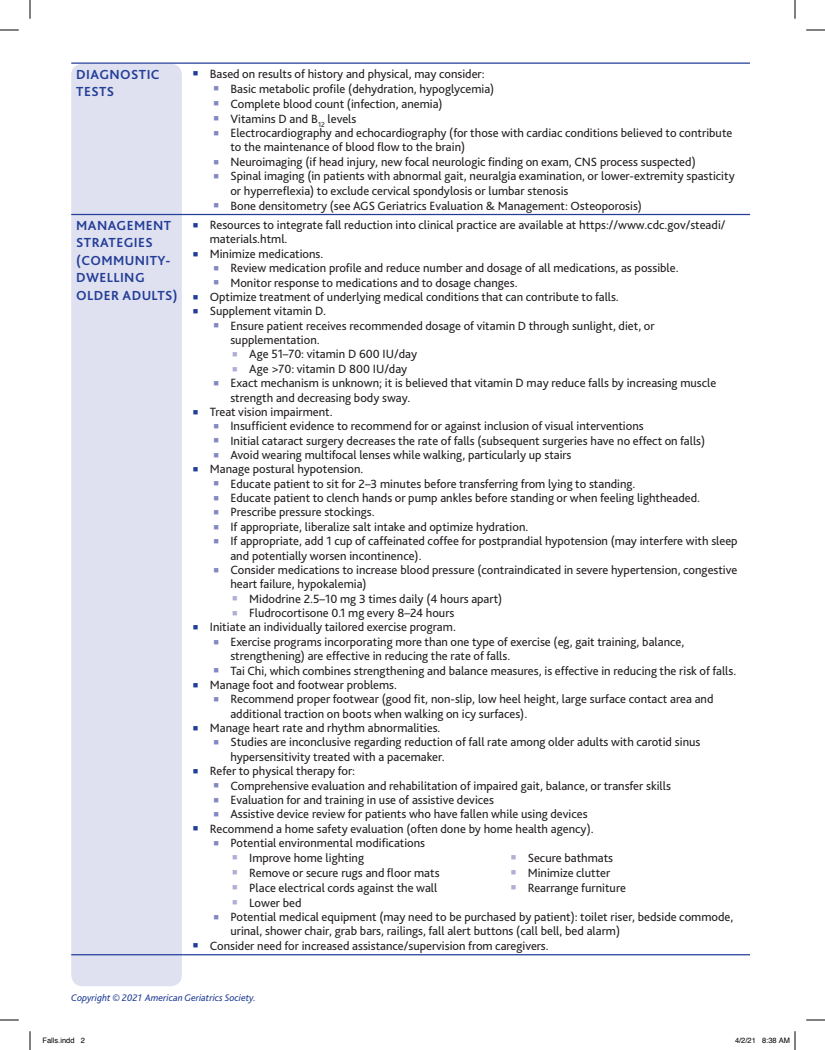
<style>
.page{position:relative;width:825px;height:1050px;background:#fff}
.page>*{position:absolute;margin:0;border:0;box-sizing:border-box;transform-origin:0 0}
.t1{font:700 13.75px/17.5px "Bliss Pro";letter-spacing:.03em;color:#233e98}
.t2{font:12.5px/14.4px "Bliss Pro";color:#231f20}
.t3{font:italic 10px "Bliss Pro";color:#233e98}
.t4{font:7.5px "Helvetica";color:#000}
.s1{color:#233e98}
.s2{color:#8587c1}
.s3{color:#afafd6}
</style>
<div class="page">
<div style="left:71px;top:64px;width:111px;height:922px;background:#e0e1f0;border-radius:11px"></div>
<hr style="left:71px;top:62px;width:112px;height:2px;background:#233e98">
<hr style="left:183px;top:62px;width:567px;height:2px;background:#233e98">
<hr style="left:71px;top:214px;width:112px;height:1px;background:#233e98">
<hr style="left:183px;top:214px;width:567px;height:1px;background:#233e98">
<hr style="left:71px;top:954px;width:112px;height:1px;background:#233e98">
<hr style="left:183px;top:954px;width:567px;height:1px;background:#233e98">
<svg style="left:0;top:29px;width:19px;height:2px"></svg>
<svg style="left:806px;top:29px;width:19px;height:2px"></svg>
<svg style="left:0;top:1019px;width:19px;height:2px"></svg>
<svg style="left:806px;top:1019px;width:19px;height:2px"></svg>
<svg style="left:29px;top:0;width:2px;height:19px"></svg>
<svg style="left:29px;top:1031px;width:2px;height:19px"></svg>
<svg style="left:794px;top:0;width:2px;height:19px"></svg>
<svg style="left:794px;top:1031px;width:2px;height:19px"></svg>
<p class="t1" style="left:76px;top:65px;width:85px">DIAGNOSTIC<br>TESTS</p>
<p class="t2" style="left:193px;top:66px;width:293px"><span class="s1">■</span> Based on results of history and physical, may consider:</p>
<p class="t2" style="left:214px;top:81px;width:282px"><span class="s2">■</span> Basic metabolic profile (dehydration, hypoglycemia)</p>
<p class="t2" style="left:214px;top:96px;width:231px"><span class="s2">■</span> Complete blood count (infection, anemia)</p>
<p class="t2" style="left:214px;top:111px;width:144px"><span class="s2">■</span> Vitamins D and B<sub>12</sub> levels</p>
<p class="t2" style="left:230px;top:125px;width:504px;text-indent:-17px"><span class="s2">■</span> Electrocardiography and echocardiography (for those with cardiac conditions believed to contribute to the maintenance of blood flow to the brain)</p>
<p class="t2" style="left:214px;top:154px;width:484px"><span class="s2">■</span> Neuroimaging (if head injury, new focal neurologic finding on exam, CNS process suspected)</p>
<p class="t2" style="left:230px;top:168px;width:506px;text-indent:-17px"><span class="s2">■</span> Spinal imaging (in patients with abnormal gait, neuralgia examination, or lower-extremity spasticity or hyperreflexia) to exclude cervical spondylosis or lumbar stenosis</p>
<p class="t2" style="left:214px;top:198px;width:430px"><span class="s2">■</span> Bone densitometry (see AGS Geriatrics Evaluation &amp; Management: Osteoporosis)</p>
<p class="t1" style="left:76px;top:216px;width:103px">MANAGEMENT<br>STRATEGIES (COMMUNITY-<br>DWELLING<br>OLDER ADULTS)</p>
<p class="t2" style="left:210px;top:217px;width:517px;text-indent:-17px"><span class="s1">■</span> Resources to integrate fall reduction into clinical practice are available at https://www.cdc.gov/steadi/ materials.html.</p>
<p class="t2" style="left:193px;top:246px;width:132px"><span class="s1">■</span> Minimize medications.</p>
<p class="t2" style="left:214px;top:260px;width:467px"><span class="s2">■</span> Review medication profile and reduce number and dosage of all medications, as possible.</p>
<p class="t2" style="left:214px;top:275px;width:306px"><span class="s2">■</span> Monitor response to medications and to dosage changes.</p>
<p class="t2" style="left:193px;top:289px;width:427px"><span class="s1">■</span> Optimize treatment of underlying medical conditions that can contribute to falls.</p>
<p class="t2" style="left:193px;top:304px;width:135px"><span class="s1">■</span> Supplement vitamin D.</p>
<p class="t2" style="left:230px;top:318px;width:426px;text-indent:-17px"><span class="s2">■</span> Ensure patient receives recommended dosage of vitamin D through sunlight, diet, or supplementation.</p>
<p class="t2" style="left:232px;top:347px;width:186px"><span class="s3">■</span> Age 51–70: vitamin D 600 IU/day</p>
<p class="t2" style="left:232px;top:361px;width:177px"><span class="s3">■</span> Age &gt;70: vitamin D 800 IU/day</p>
<p class="t2" style="left:230px;top:375px;width:487px;text-indent:-17px"><span class="s2">■</span> Exact mechanism is unknown; it is believed that vitamin D may reduce falls by increasing muscle strength and decreasing body sway.</p>
<p class="t2" style="left:193px;top:404px;width:141px"><span class="s1">■</span> Treat vision impairment.</p>
<p class="t2" style="left:214px;top:419px;width:432px"><span class="s2">■</span> Insufficient evidence to recommend for or against inclusion of visual interventions</p>
<p class="t2" style="left:214px;top:433px;width:493px"><span class="s2">■</span> Initial cataract surgery decreases the rate of falls (subsequent surgeries have no effect on falls)</p>
<p class="t2" style="left:214px;top:447px;width:359px"><span class="s2">■</span> Avoid wearing multifocal lenses while walking, particularly up stairs</p>
<p class="t2" style="left:193px;top:462px;width:172px"><span class="s1">■</span> Manage postural hypotension.</p>
<p class="t2" style="left:214px;top:476px;width:424px"><span class="s2">■</span> Educate patient to sit for 2–3 minutes before transferring from lying to standing.</p>
<p class="t2" style="left:214px;top:490px;width:488px"><span class="s2">■</span> Educate patient to clench hands or pump ankles before standing or when feeling lightheaded.</p>
<p class="t2" style="left:214px;top:505px;width:163px"><span class="s2">■</span> Prescribe pressure stockings.</p>
<p class="t2" style="left:214px;top:519px;width:316px"><span class="s2">■</span> If appropriate, liberalize salt intake and optimize hydration.</p>
<p class="t2" style="left:230px;top:534px;width:509px;text-indent:-17px"><span class="s2">■</span> If appropriate, add 1 cup of caffeinated coffee for postprandial hypotension (may interfere with sleep and potentially worsen incontinence).</p>
<p class="t2" style="left:230px;top:562px;width:508px;text-indent:-17px"><span class="s2">■</span> Consider medications to increase blood pressure (contraindicated in severe hypertension, congestive heart failure, hypokalemia)</p>
<p class="t2" style="left:232px;top:591px;width:271px"><span class="s3">■</span> Midodrine 2.5–10 mg 3 times daily (4 hours apart)</p>
<p class="t2" style="left:232px;top:605px;width:224px"><span class="s3">■</span> Fludrocortisone 0.1 mg every 8–24 hours</p>
<p class="t2" style="left:193px;top:620px;width:265px"><span class="s1">■</span> Initiate an individually tailored exercise program.</p>
<p class="t2" style="left:230px;top:634px;width:455px;text-indent:-17px"><span class="s2">■</span> Exercise programs incorporating more than one type of exercise (eg, gait training, balance, strengthening) are effective in reducing the rate of falls.</p>
<p class="t2" style="left:214px;top:663px;width:524px"><span class="s2">■</span> Tai Chi, which combines strengthening and balance measures, is effective in reducing the risk of falls.</p>
<p class="t2" style="left:193px;top:677px;width:206px"><span class="s1">■</span> Manage foot and footwear problems.</p>
<p class="t2" style="left:230px;top:692px;width:485px;text-indent:-17px"><span class="s2">■</span> Recommend proper footwear (good fit, non-slip, low heel height, large surface contact area and additional traction on boots when walking on icy surfaces).</p>
<p class="t2" style="left:193px;top:720px;width:249px"><span class="s1">■</span> Manage heart rate and rhythm abnormalities.</p>
<p class="t2" style="left:230px;top:735px;width:472px;text-indent:-17px"><span class="s2">■</span> Studies are inconclusive regarding reduction of fall rate among older adults with carotid sinus hypersensitivity treated with a pacemaker.</p>
<p class="t2" style="left:193px;top:764px;width:164px"><span class="s1">■</span> Refer to physical therapy for:</p>
<p class="t2" style="left:214px;top:778px;width:459px"><span class="s2">■</span> Comprehensive evaluation and rehabilitation of impaired gait, balance, or transfer skills</p>
<p class="t2" style="left:214px;top:792px;width:282px"><span class="s2">■</span> Evaluation for and training in use of assistive devices</p>
<p class="t2" style="left:214px;top:807px;width:376px"><span class="s2">■</span> Assistive device review for patients who have fallen while using devices</p>
<p class="t2" style="left:193px;top:821px;width:402px"><span class="s1">■</span> Recommend a home safety evaluation (often done by home health agency).</p>
<p class="t2" style="left:214px;top:835px;width:213px"><span class="s2">■</span> Potential environmental modifications</p>
<p class="t2" style="left:232px;top:850px;width:133px"><span class="s3">■</span> Improve home lighting</p>
<p class="t2" style="left:232px;top:865px;width:209px"><span class="s3">■</span> Remove or secure rugs and floor mats</p>
<p class="t2" style="left:232px;top:880px;width:207px"><span class="s3">■</span> Place electrical cords against the wall</p>
<p class="t2" style="left:232px;top:895px;width:71px"><span class="s3">■</span> Lower bed</p>
<p class="t2" style="left:511px;top:850px;width:104px"><span class="s3">■</span> Secure bathmats</p>
<p class="t2" style="left:511px;top:865px;width:101px"><span class="s3">■</span> Minimize clutter</p>
<p class="t2" style="left:511px;top:880px;width:117px"><span class="s3">■</span> Rearrange furniture</p>
<p class="t2" style="left:230px;top:909px;width:505px;text-indent:-17px"><span class="s2">■</span> Potential medical equipment (may need to be purchased by patient): toilet riser, bedside commode, urinal, shower chair, grab bars, railings, fall alert buttons (call bell, bed alarm)</p>
<p class="t2" style="left:193px;top:938px;width:357px"><span class="s1">■</span> Consider need for increased assistance/supervision from caregivers.</p>
<p class="t3" style="left:71px;top:991px;width:186px">Copyright © 2021 American Geriatrics Society.</p>
<p class="t4" style="left:42px;top:1034px;width:44px">Falls.indd 2</p>
<p class="t4" style="left:735px;top:1034px;width:57px">4/2/21 8:38 AM</p>
</div>
